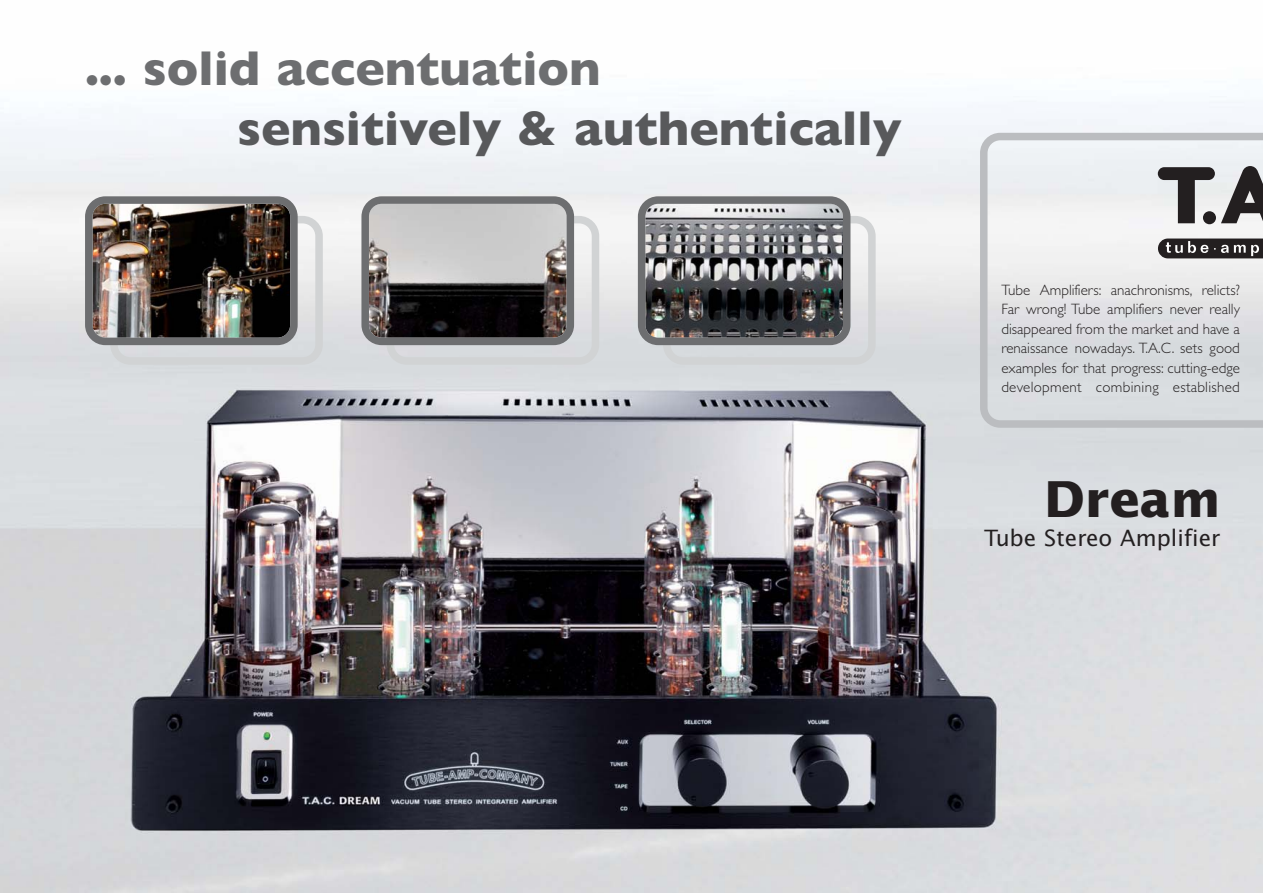
<style>
.page{position:relative;width:1263px;height:893px;background:#fff}
.page>*{position:absolute;margin:0;border:0;box-sizing:border-box;transform-origin:0 0}
.t1{font:700 49.5px "Gill Sans";color:#58595b}
.t2{font:700 49.5px "Gill Sans";color:#6d6e70}
.t3{font:700 49.5px "Lucida Sans";color:#231f20}
.t4{font:22.5px "Lucida Sans";color:#231f20}
.t5{font:300 15px/19.5px "Gill Sans";letter-spacing:.02em;color:#231f20;text-align:justify}
</style>
<div class="page">
<img style="left:0;top:96px;width:1263px;height:797px">
<svg style="left:980px;top:133px;width:283px;height:295px"></svg>
<svg style="left:1158px;top:167px;width:57px;height:56px"></svg>
<div style="left:1203px;top:211px;width:13px;height:13px;background:#231f20;border-radius:50%"></div>
<svg style="left:1221px;top:166px;width:42px;height:57px;background:#7b7a7b"></svg>
<svg style="left:1158px;top:239px;width:105px;height:19px;background:#464344"></svg>
<img style="left:85px;top:196px;width:238px;height:169px">
<svg style="left:361px;top:196px;width:238px;height:169px;background:#939293"></svg>
<svg style="left:638px;top:196px;width:238px;height:169px;background:#848587"></svg>
<h1 class="t2" style="left:85px;top:51px;width:517px">... solid accentuation</h1>
<h1 class="t1" style="left:237px;top:111px;width:666px">sensitively &amp; authentically</h1>
<p class="t5" style="left:1001px;top:282px;width:240px">Tube Amplifiers: anachronisms, relicts?<br>Far wrong! Tube amplifiers never really disappeared from the market and have a renaissance nowadays. T.A.C. sets good examples for that progress: cutting-edge development combining established</p>
<h1 class="t3" style="left:1044px;top:479px;width:178px">Dream</h1>
<h2 class="t4" style="left:984px;top:529px;width:238px">Tube Stereo Amplifier</h2>
</div>
